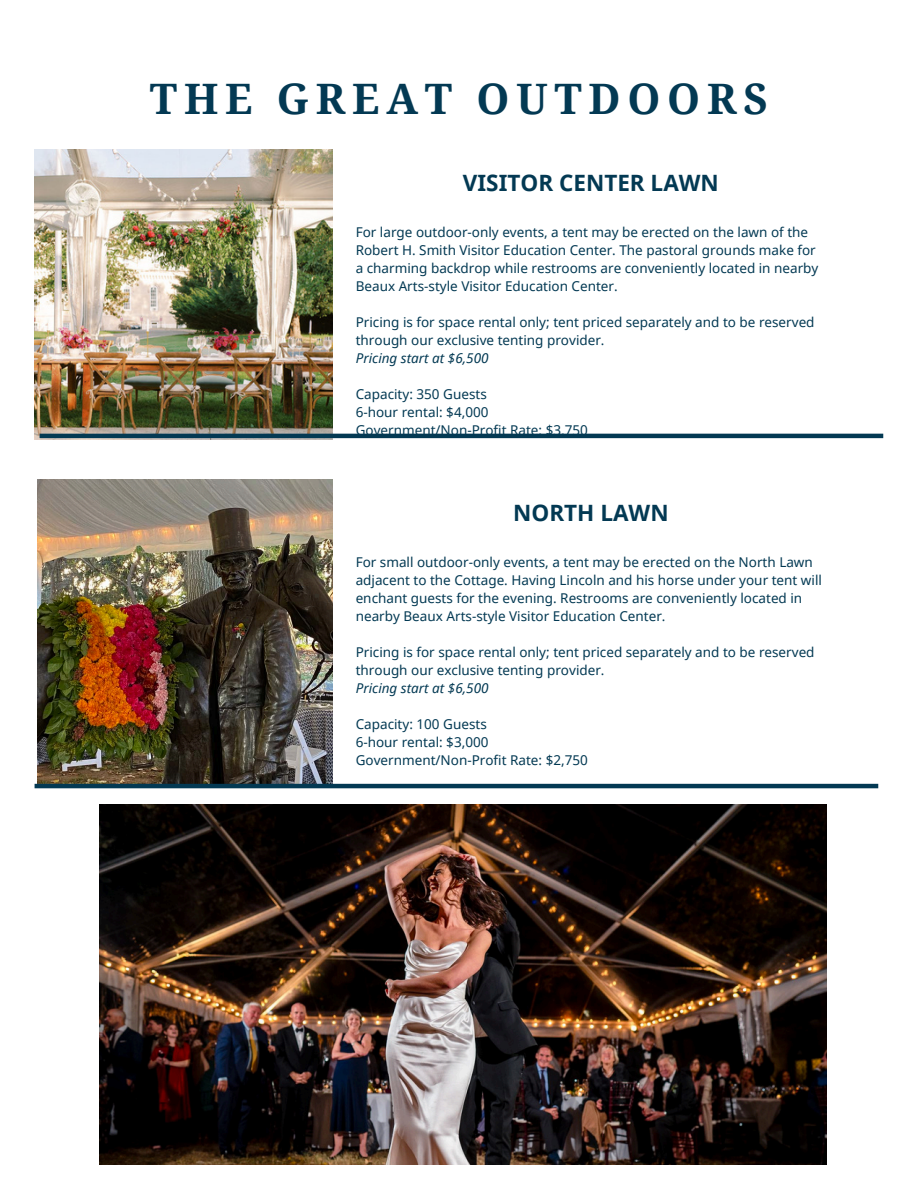
<style>
.page{position:relative;width:918px;height:1188px;background:#fff}
.page>*{position:absolute;margin:0;border:0;box-sizing:border-box;transform-origin:0 0}
.t1{font:700 42px "Noto Serif";letter-spacing:.16em;color:#033953}
.t2{font:700 22.5px "Noto Sans";color:#033953}
.t3{font:13.5px/18px "Noto Sans";color:#033953}
.t4{font:italic 13.5px "Noto Sans";color:#033953}
</style>
<div class="page">
<img style="left:35px;top:149px;width:298px;height:291px">
<img style="left:38px;top:479px;width:294px;height:305px">
<hr style="left:35px;top:784px;width:843px;height:4px;background:#033953">
<hr style="left:40px;top:434px;width:843px;height:4px;background:#033953">
<img style="left:100px;top:804px;width:727px;height:360px">
<h1 class="t1" style="left:150px;top:69px;width:620px">THE GREAT OUTDOORS</h1>
<h2 class="t2" style="left:463px;top:167px;width:258px">VISITOR CENTER LAWN</h2>
<p class="t3" style="left:356px;top:223px;width:464px">For large outdoor-only events, a tent may be erected on the lawn of the Robert H. Smith Visitor Education Center. The pastoral grounds make for a charming backdrop while restrooms are conveniently located in nearby Beaux Arts-style Visitor Education Center.</p>
<p class="t3" style="left:356px;top:313px;width:460px">Pricing is for space rental only; tent priced separately and to be reserved through our exclusive tenting provider.</p>
<p class="t4" style="left:356px;top:349px;width:134px">Pricing start at $6,500</p>
<p class="t3" style="left:356px;top:385px;width:234px">Capacity: 350 Guests<br>6-hour rental: $4,000<br>Government/Non-Profit Rate: $3,750</p>
<h2 class="t2" style="left:513px;top:497px;width:157px">NORTH LAWN</h2>
<p class="t3" style="left:356px;top:553px;width:468px">For small outdoor-only events, a tent may be erected on the North Lawn adjacent to the Cottage. Having Lincoln and his horse under your tent will enchant guests for the evening. Restrooms are conveniently located in nearby Beaux Arts-style Visitor Education Center.</p>
<p class="t3" style="left:356px;top:643px;width:460px">Pricing is for space rental only; tent priced separately and to be reserved through our exclusive tenting provider.</p>
<p class="t4" style="left:356px;top:679px;width:134px">Pricing start at $6,500</p>
<p class="t3" style="left:356px;top:715px;width:234px">Capacity: 100 Guests<br>6-hour rental: $3,000<br>Government/Non-Profit Rate: $2,750</p>
</div>
